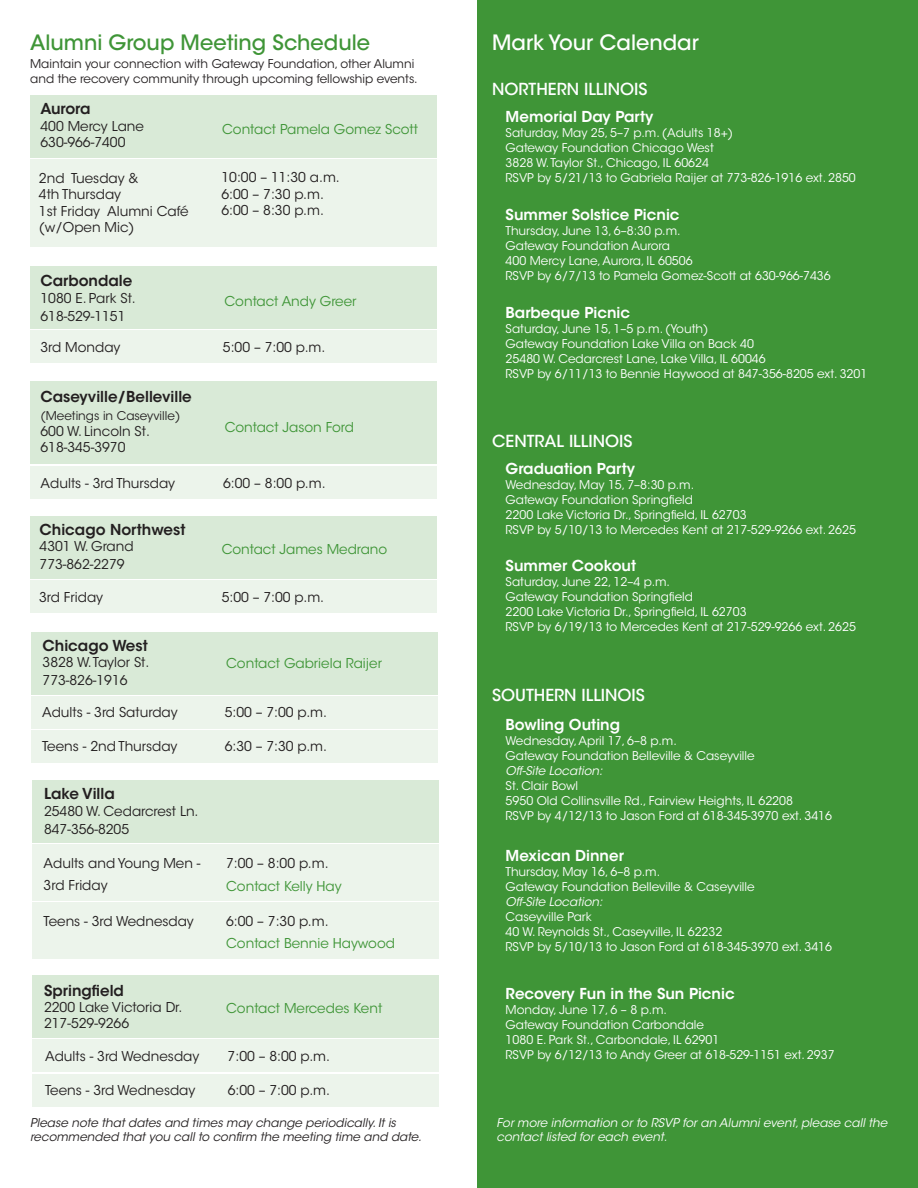
<style>
.page{position:relative;width:918px;height:1188px;background:#fff}
.page>*{position:absolute;margin:0;border:0;box-sizing:border-box;transform-origin:0 0}
.t1{font:500 21px "ITC Avant Garde Std";color:#3f9537}
.t2{font:500 21px "ITC Avant Garde Std";color:#fff}
.t3{font:500 16.5px "ITC Avant Garde Std";color:#fff}
.t4{font:600 15px "ITC Avant Garde Std";color:#fff}
.t5{font:600 15px "ITC Avant Garde Std";color:#231f20}
.t6{font:13.5px/16.5px "ITC Avant Garde Std";color:#231f20}
.t7{font:13.5px "ITC Avant Garde Std";color:#3f9537}
.t8{font:12px/15px "ITC Avant Garde Std";color:#fff}
.t9{font:12px/15px "ITC Avant Garde Std";color:#231f20}
.t10{font:italic 12px/14.4px "ITC Avant Garde Std";color:#fff}
.t11{font:italic 12px/14.4px "ITC Avant Garde Std";color:#231f20}
</style>
<div class="page">
<div style="left:477px;top:0;width:441px;height:1188px;background:#3f9537"></div>
<div style="left:30px;top:96px;width:406px;height:62px;background:#d9ead7"></div>
<div style="left:30px;top:160px;width:406px;height:87px;background:#ecf4eb"></div>
<div style="left:30px;top:266px;width:406px;height:63px;background:#d9ead7"></div>
<div style="left:30px;top:330px;width:406px;height:33px;background:#ecf4eb"></div>
<div style="left:30px;top:382px;width:406px;height:82px;background:#d9ead7"></div>
<div style="left:30px;top:466px;width:406px;height:33px;background:#ecf4eb"></div>
<div style="left:30px;top:517px;width:406px;height:62px;background:#d9ead7"></div>
<div style="left:30px;top:580px;width:406px;height:33px;background:#ecf4eb"></div>
<div style="left:31px;top:632px;width:406px;height:62px;background:#d9ead7"></div>
<div style="left:31px;top:696px;width:406px;height:33px;background:#ecf4eb"></div>
<div style="left:31px;top:730px;width:406px;height:33px;background:#ecf4eb"></div>
<div style="left:33px;top:976px;width:406px;height:62px;background:#d9ead7"></div>
<div style="left:33px;top:1040px;width:406px;height:32px;background:#ecf4eb"></div>
<div style="left:33px;top:1074px;width:406px;height:32px;background:#ecf4eb"></div>
<div style="left:33px;top:781px;width:406px;height:62px;background:#d9ead7"></div>
<div style="left:33px;top:845px;width:406px;height:56px;background:#ecf4eb"></div>
<div style="left:33px;top:903px;width:406px;height:56px;background:#ecf4eb"></div>
<h1 class="t1" style="left:30px;top:29px;width:341px">Alumni Group Meeting Schedule</h1>
<p class="t9" style="left:30px;top:56px;width:389px">Maintain your connection with Gateway Foundation, other Alumni and the recovery community through upcoming fellowship events.</p>
<p class="t5" style="left:40px;top:99px;width:52px">Aurora</p>
<p class="t6" style="left:40px;top:118px;width:105px">400 Mercy Lane<br>630-966-7400</p>
<p class="t7" style="left:222px;top:121px;width:197px">Contact Pamela Gomez Scott</p>
<p class="t6" style="left:39px;top:170px;width:151px">2nd Tuesday &amp;<br>4th Thursday<br>1st Friday Alumni Café (w/Open Mic)</p>
<p class="t6" style="left:221px;top:170px;width:120px">10:00 – 11:30 a.m.<br>6:00 – 7:30 p.m.<br>6:00 – 8:30 p.m.</p>
<p class="t5" style="left:40px;top:271px;width:94px">Carbondale</p>
<p class="t6" style="left:40px;top:289px;width:97px;line-height:18px">1080 E. Park St.<br>618-529-1151</p>
<p class="t7" style="left:224px;top:293px;width:134px">Contact Andy Greer</p>
<p class="t6" style="left:40px;top:339px;width:81px">3rd Monday</p>
<p class="t6" style="left:223px;top:339px;width:104px">5:00 – 7:00 p.m.</p>
<p class="t5" style="left:40px;top:387px;width:153px">Caseyville/Belleville</p>
<p class="t9" style="left:40px;top:408px;width:141px">(Meetings in Caseyville)</p>
<p class="t6" style="left:40px;top:423px;width:111px">600 W. Lincoln St.<br>618-345-3970</p>
<p class="t7" style="left:225px;top:419px;width:131px">Contact Jason Ford</p>
<p class="t6" style="left:41px;top:475px;width:136px">Adults - 3rd Thursday</p>
<p class="t6" style="left:223px;top:475px;width:104px">6:00 – 8:00 p.m.</p>
<p class="t5" style="left:40px;top:520px;width:147px">Chicago Northwest</p>
<p class="t6" style="left:40px;top:538px;width:96px;line-height:18px">4301 W. Grand<br>773-862-2279</p>
<p class="t7" style="left:222px;top:541px;width:167px">Contact James Medrano</p>
<p class="t6" style="left:39px;top:589px;width:65px">3rd Friday</p>
<p class="t6" style="left:222px;top:589px;width:104px">5:00 – 7:00 p.m.</p>
<p class="t5" style="left:43px;top:636px;width:107px">Chicago West</p>
<p class="t6" style="left:43px;top:653px;width:108px;line-height:18px">3828 W. Taylor St.<br>773-826-1916</p>
<p class="t7" style="left:226px;top:655px;width:157px">Contact Gabriela Raijer</p>
<p class="t6" style="left:42px;top:704px;width:137px">Adults - 3rd Saturday</p>
<p class="t6" style="left:225px;top:704px;width:104px">5:00 – 7:00 p.m.</p>
<p class="t6" style="left:42px;top:739px;width:137px">Teens - 2nd Thursday</p>
<p class="t6" style="left:225px;top:739px;width:104px">6:30 – 7:30 p.m.</p>
<p class="t5" style="left:44px;top:784px;width:72px">Lake Villa</p>
<p class="t6" style="left:44px;top:802px;width:156px;line-height:18px">25480 W. Cedarcrest Ln.<br>847-356-8205</p>
<p class="t6" style="left:44px;top:855px;width:158px">Adults and Young Men -</p>
<p class="t6" style="left:226px;top:855px;width:104px">7:00 – 8:00 p.m.</p>
<p class="t6" style="left:44px;top:877px;width:65px">3rd Friday</p>
<p class="t6" style="left:44px;top:913px;width:152px">Teens - 3rd Wednesday</p>
<p class="t6" style="left:226px;top:913px;width:104px">6:00 – 7:30 p.m.</p>
<p class="t7" style="left:226px;top:935px;width:170px">Contact Bennie Haywood</p>
<p class="t7" style="left:226px;top:878px;width:117px">Contact Kelly Hay</p>
<p class="t5" style="left:44px;top:981px;width:81px">Springfield</p>
<p class="t6" style="left:44px;top:999px;width:140px">2200 Lake Victoria Dr.<br>217-529-9266</p>
<p class="t7" style="left:226px;top:1000px;width:158px">Contact Mercedes Kent</p>
<p class="t6" style="left:45px;top:1048px;width:156px">Adults - 3rd Wednesday</p>
<p class="t6" style="left:228px;top:1048px;width:104px">7:00 – 8:00 p.m.</p>
<p class="t6" style="left:45px;top:1082px;width:152px">Teens - 3rd Wednesday</p>
<p class="t6" style="left:228px;top:1082px;width:104px">6:00 – 7:00 p.m.</p>
<p class="t11" style="left:30px;top:1116px;width:393px">Please note that dates and times may change periodically. It is recommended that you call to confirm the meeting time and date.</p>
<h1 class="t2" style="left:492px;top:29px;width:208px">Mark Your Calendar</h1>
<h2 class="t3" style="left:492px;top:78px;width:157px">NORTHERN ILLINOIS</h2>
<p class="t4" style="left:506px;top:107px;width:149px">Memorial Day Party</p>
<p class="t8" style="left:506px;top:125px;width:352px">Saturday, May 25, 5–7 p.m. (Adults 18+)<br>Gateway Foundation Chicago West<br>3828 W. Taylor St., Chicago, IL 60624<br>RSVP by 5/21/13 to Gabriela Raijer at 773-826-1916 ext. 2850</p>
<p class="t4" style="left:506px;top:205px;width:175px">Summer Solstice Picnic</p>
<p class="t8" style="left:506px;top:224px;width:327px">Thursday, June 13, 6–8:30 p.m.<br>Gateway Foundation Aurora<br>400 Mercy Lane, Aurora, IL 60506<br>RSVP by 6/7/13 to Pamela Gomez-Scott at 630-966-7436</p>
<p class="t4" style="left:506px;top:303px;width:126px">Barbeque Picnic</p>
<p class="t8" style="left:506px;top:321px;width:363px">Saturday, June 15, 1–5 p.m. (Youth)<br>Gateway Foundation Lake Villa on Back 40<br>25480 W. Cedarcrest Lane, Lake Villa, IL 60046<br>RSVP by 6/11/13 to Bennie Haywood at 847-356-8205 ext. 3201</p>
<h2 class="t3" style="left:492px;top:431px;width:142px">CENTRAL ILLINOIS</h2>
<p class="t4" style="left:506px;top:459px;width:131px">Graduation Party</p>
<p class="t8" style="left:506px;top:477px;width:352px">Wednesday, May 15, 7–8:30 p.m.<br>Gateway Foundation Springfield<br>2200 Lake Victoria Dr., Springfield, IL 62703<br>RSVP by 5/10/13 to Mercedes Kent at 217-529-9266 ext. 2625</p>
<p class="t4" style="left:506px;top:556px;width:132px">Summer Cookout</p>
<p class="t8" style="left:506px;top:575px;width:352px">Saturday, June 22, 12–4 p.m.<br>Gateway Foundation Springfield<br>2200 Lake Victoria Dr., Springfield, IL 62703<br>RSVP by 6/19/13 to Mercedes Kent at 217-529-9266 ext. 2625</p>
<h2 class="t3" style="left:492px;top:685px;width:154px">SOUTHERN ILLINOIS</h2>
<p class="t4" style="left:506px;top:715px;width:116px">Bowling Outing</p>
<p class="t8" style="left:506px;top:734px;width:251px">Wednesday, April 17, 6–8 p.m.<br>Gateway Foundation Belleville &amp; Caseyville</p>
<p class="t10" style="left:506px;top:764px;width:99px">Off-Site Location:</p>
<p class="t8" style="left:506px;top:779px;width:328px">St. Clair Bowl<br>5950 Old Collinsville Rd., Fairview Heights, IL 62208<br>RSVP by 4/12/13 to Jason Ford at 618-345-3970 ext. 3416</p>
<p class="t4" style="left:506px;top:846px;width:120px">Mexican Dinner</p>
<p class="t8" style="left:506px;top:864px;width:251px">Thursday, May 16, 6–8 p.m.<br>Gateway Foundation Belleville &amp; Caseyville</p>
<p class="t10" style="left:506px;top:895px;width:99px">Off-Site Location:</p>
<p class="t8" style="left:506px;top:909px;width:328px">Caseyville Park<br>40 W. Reynolds St., Caseyville, IL 62232<br>RSVP by 5/10/13 to Jason Ford at 618-345-3970 ext. 3416</p>
<p class="t4" style="left:506px;top:984px;width:231px">Recovery Fun in the Sun Picnic</p>
<p class="t8" style="left:506px;top:1002px;width:331px">Monday, June 17, 6 – 8 p.m.<br>Gateway Foundation Carbondale<br>1080 E. Park St., Carbondale, IL 62901<br>RSVP by 6/12/13 to Andy Greer at 618-529-1151 ext. 2937</p>
<p class="t10" style="left:497px;top:1116px;width:392px">For more information or to RSVP for an Alumni event, please call the contact listed for each event.</p>
</div>
